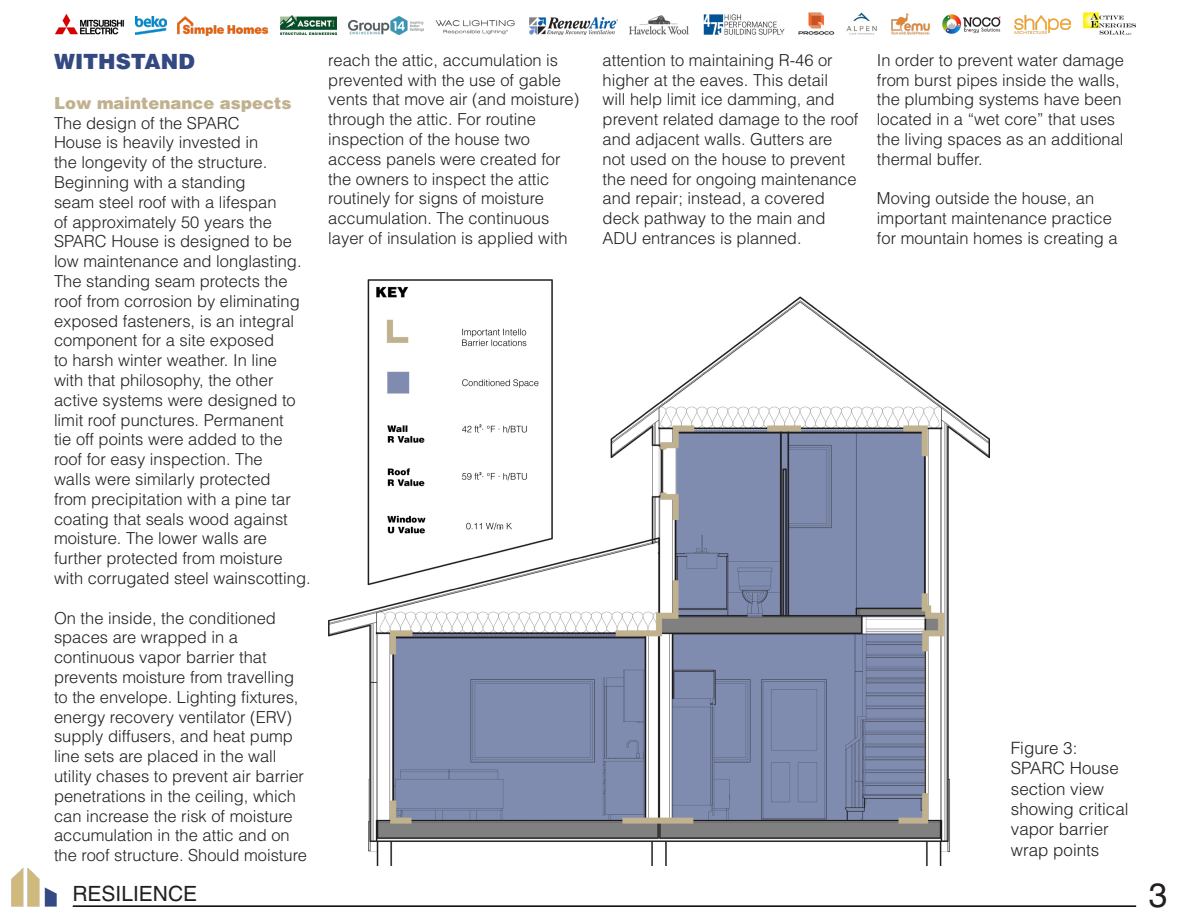
<style>
.page{position:relative;width:1188px;height:918px;background:#fff}
.page>*{position:absolute;margin:0;border:0;box-sizing:border-box;transform-origin:0 0}
.t1{font:33.9px "Helvetica";color:#231f20}
.t2{font:21px "Helvetica";color:#231f20}
.t3{font:900 21px "Helvetica";color:#344982}
.t4{font:300 16.95px/20.4px "Helvetica";color:#231f20}
.t5{font:300 16.5px/19.8px "Helvetica";color:#231f20}
.t6{font:900 16.5px "Helvetica";color:#c0b28f}
</style>
<div class="page">
<hr style="left:73px;top:905px;width:1063px;height:2px;background:#000">
<img style="left:11px;top:868px;width:46px;height:39px">
<img style="left:55px;top:13px;width:69px;height:22px">
<img style="left:135px;top:17px;width:31px;height:17px">
<img style="left:177px;top:16px;width:90px;height:20px">
<img style="left:280px;top:15px;width:56px;height:19px">
<img style="left:348px;top:16px;width:75px;height:19px">
<img style="left:435px;top:20px;width:80px;height:15px">
<img style="left:529px;top:17px;width:88px;height:17px">
<img style="left:629px;top:15px;width:60px;height:20px">
<img style="left:704px;top:14px;width:80px;height:21px">
<img style="left:798px;top:12px;width:36px;height:23px">
<img style="left:846px;top:12px;width:31px;height:23px">
<img style="left:891px;top:13px;width:39px;height:22px">
<img style="left:942px;top:15px;width:59px;height:19px">
<img style="left:1015px;top:16px;width:56px;height:18px">
<img style="left:1083px;top:12px;width:53px;height:23px">
<img style="left:328px;top:280px;width:661px;height:585px">
<h3 class="t3" style="left:54px;top:48px;width:142px">WITHSTAND</h3>
<p class="t6" style="left:54px;top:92px;width:239px">Low maintenance aspects</p>
<p class="t5" style="left:54px;top:112px;width:258px">The design of the SPARC<br>House is heavily invested in<br>the longevity of the structure.<br>Beginning with a standing<br>seam steel roof with a lifespan<br>of approximately 50 years the<br>SPARC House is designed to be low maintenance and longlasting.<br>The standing seam protects the roof from corrosion by eliminating exposed fasteners, is an integral component for a site exposed<br>to harsh winter weather. In line<br>with that philosophy, the other active systems were designed to limit roof punctures. Permanent<br>tie off points were added to the roof for easy inspection. The<br>walls were similarly protected<br>from precipitation with a pine tar coating that seals wood against moisture. The lower walls are further protected from moisture with corrugated steel wainscotting.</p>
<p class="t5" style="left:54px;top:607px;width:255px">On the inside, the conditioned spaces are wrapped in a continuous vapor barrier that prevents moisture from travelling to the envelope. Lighting fixtures, energy recovery ventilator (ERV) supply diffusers, and heat pump line sets are placed in the wall utility chases to prevent air barrier penetrations in the ceiling, which can increase the risk of moisture accumulation in the attic and on the roof structure. Should moisture</p>
<p class="t5" style="left:328px;top:50px;width:252px">reach the attic, accumulation is prevented with the use of gable vents that move air (and moisture) through the attic. For routine inspection of the house two access panels were created for the owners to inspect the attic routinely for signs of moisture accumulation. The continuous layer of insulation is applied with</p>
<p class="t5" style="left:603px;top:50px;width:257px">attention to maintaining R-46 or higher at the eaves. This detail<br>will help limit ice damming, and prevent related damage to the roof and adjacent walls. Gutters are not used on the house to prevent the need for ongoing maintenance and repair; instead, a covered deck pathway to the main and<br>ADU entrances is planned.</p>
<p class="t5" style="left:877px;top:50px;width:248px">In order to prevent water damage from burst pipes inside the walls, the plumbing systems have been located in a “wet core” that uses the living spaces as an additional thermal buffer.</p>
<p class="t5" style="left:877px;top:188px;width:242px">Moving outside the house, an important maintenance practice for mountain homes is creating a</p>
<p class="t4" style="left:1011px;top:737px;width:119px">Figure 3:<br>SPARC House section view showing critical vapor barrier wrap points</p>
<p class="t2" style="left:72px;top:881px;width:126px">RESILIENCE</p>
<h1 class="t1" style="left:1148px;top:875px;width:20px">3</h1>
</div>
